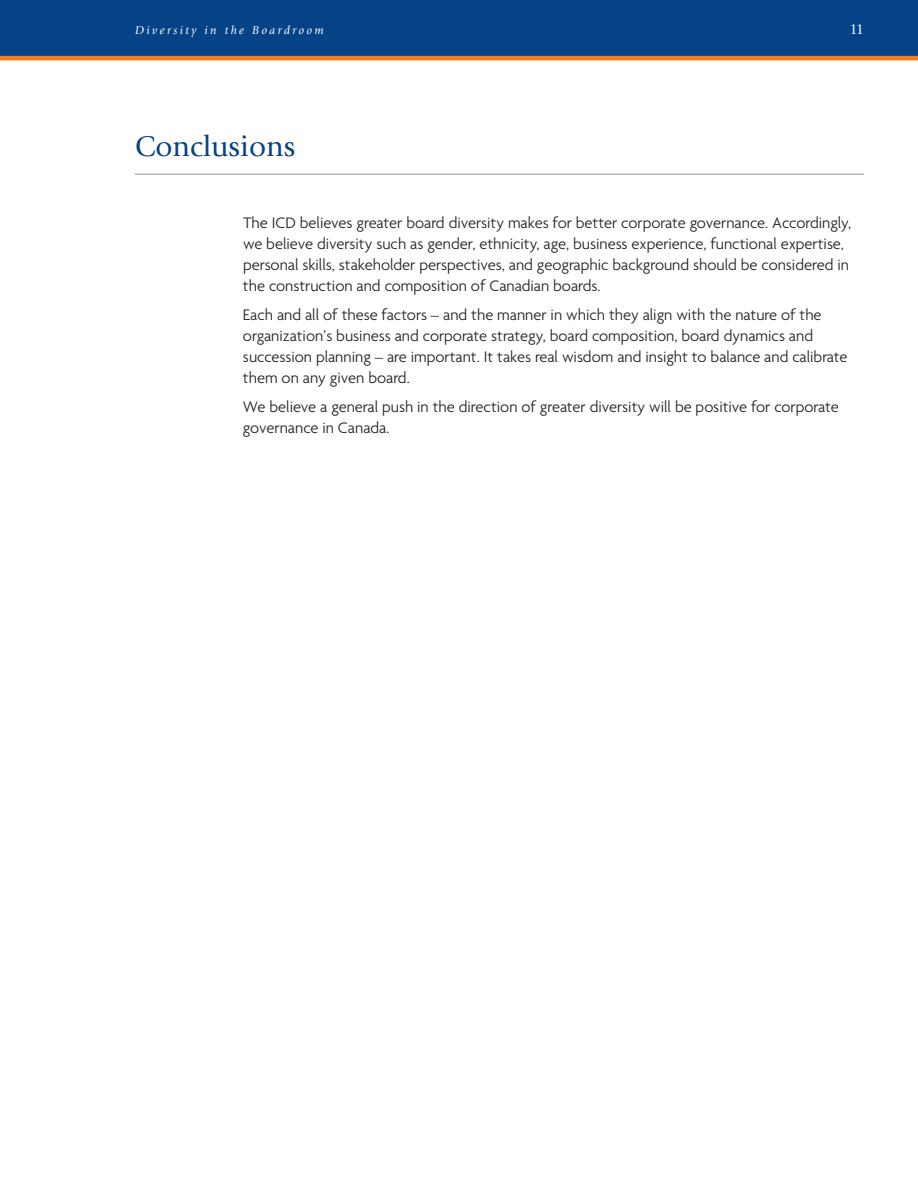
<style>
.page{position:relative;width:918px;height:1188px;background:#fff}
.page>*{position:absolute;margin:0;border:0;box-sizing:border-box;transform-origin:0 0}
.t1{font:29.7px "Giovanni";color:#054286}
.t2{font:300 16.5px/21px "Agenda";color:#231f20}
.t3{font:15px "Giovanni";color:#fff}
.t4{font:italic 12px "Giovanni";letter-spacing:.2em;color:#fff}
</style>
<div class="page">
<div style="left:0;top:0;width:918px;height:56px;background:#054286"></div>
<hr style="left:135px;top:174px;width:729px;height:1px;background:#939598">
<hr style="left:0;top:56px;width:918px;height:4px;background:#f47d21">
<p class="t4" style="left:135px;top:25px;width:190px">Diversity in the Boardroom</p>
<h1 class="t1" style="left:135px;top:135px;width:162px">Conclusions</h1>
<p class="t3" style="left:850px;top:23px;width:16px">11</p>
<p class="t2" style="left:243px;top:212px;width:610px">The ICD believes greater board diversity makes for better corporate governance. Accordingly, we believe diversity such as gender, ethnicity, age, business experience, functional expertise, personal skills, stakeholder perspectives, and geographic background should be considered in the construction and composition of Canadian boards.</p>
<p class="t2" style="left:243px;top:304px;width:606px">Each and all of these factors – and the manner in which they align with the nature of the organization’s business and corporate strategy, board composition, board dynamics and succession planning – are important. It takes real wisdom and insight to balance and calibrate them on any given board.</p>
<p class="t2" style="left:243px;top:396px;width:597px">We believe a general push in the direction of greater diversity will be positive for corporate governance in Canada.</p>
</div>
